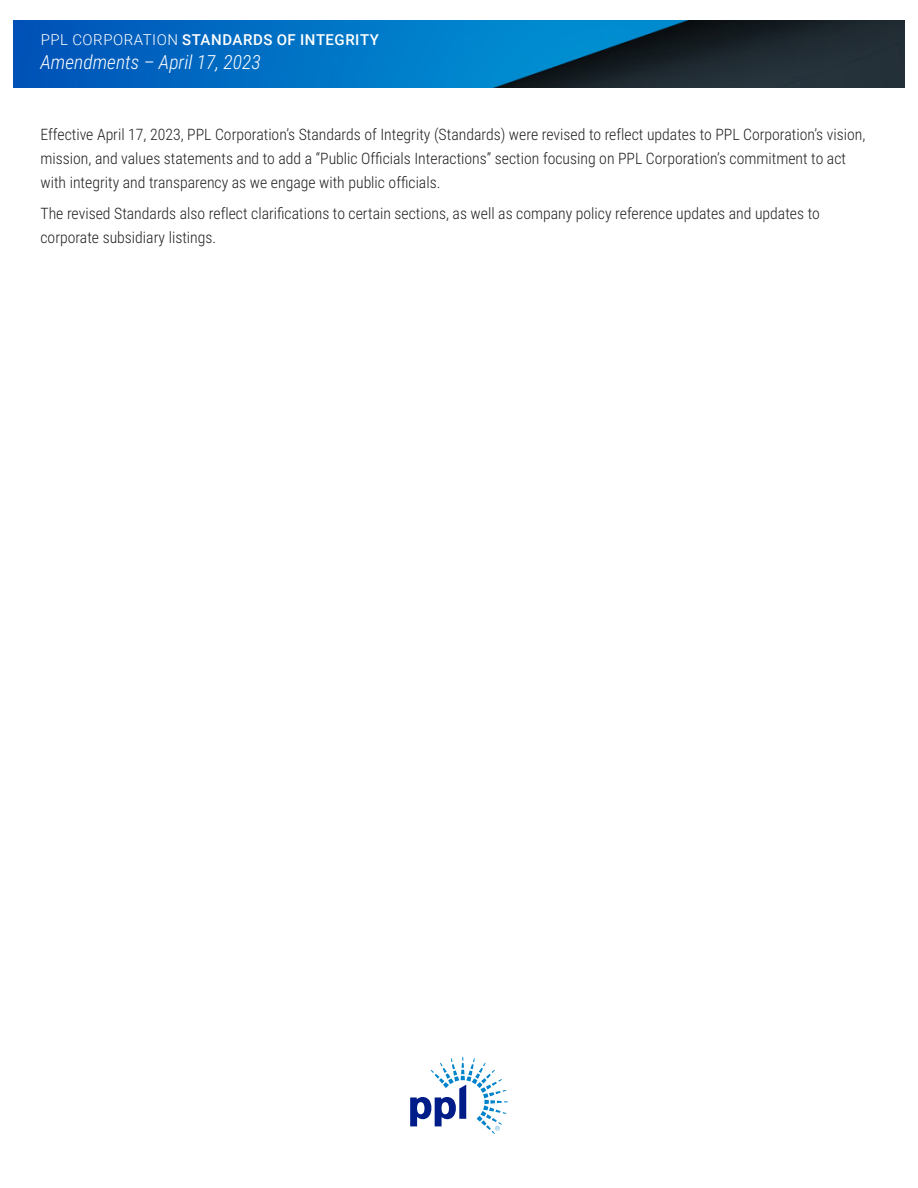
<style>
.page{position:relative;width:918px;height:1188px;background:#fff}
.page>*{position:absolute;margin:0;border:0;box-sizing:border-box;transform-origin:0 0}
.t1{font:italic 300 19.5px "Roboto Condensed";color:#fff}
.t2{font:300 15.75px/24px "Roboto Condensed";color:#231f20}
.t3{font:500 15px "Roboto";letter-spacing:.035em;color:#fff}
.s1{font-weight:300}
</style>
<div class="page">
<img style="left:14px;top:20px;width:890px;height:68px">
<svg style="left:410px;top:1057px;width:98px;height:77px"></svg>
<p class="t3" style="left:41px;top:30px;width:340px"><span class="s1">PPL CORPORATION</span> STANDARDS OF INTEGRITY</p>
<p class="t1" style="left:40px;top:48px;width:222px">Amendments – April 17, 2023</p>
<p class="t2" style="left:40px;top:122px;width:826px">Effective April 17, 2023, PPL Corporation’s Standards of Integrity (Standards) were revised to reflect updates to PPL Corporation’s vision, mission, and values statements and to add a “Public Officials Interactions” section focusing on PPL Corporation’s commitment to act with integrity and transparency as we engage with public officials.</p>
<p class="t2" style="left:40px;top:201px;width:781px">The revised Standards also reflect clarifications to certain sections, as well as company policy reference updates and updates to corporate subsidiary listings.</p>
</div>
